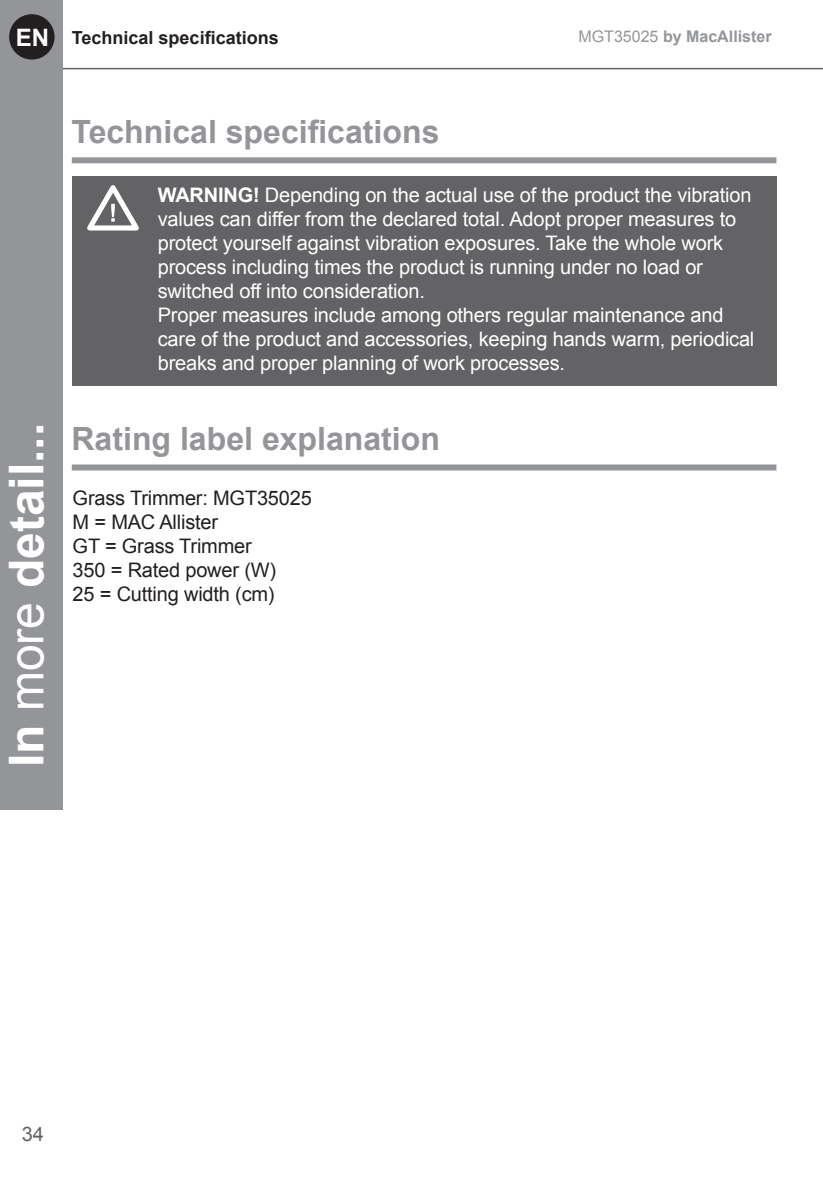
<style>
.page{position:relative;width:823px;height:1191px;background:#fff}
.page>*{position:absolute;margin:0;border:0;box-sizing:border-box;transform-origin:0 0}
.t1{font:700 48px "Arial";color:#fff}
.t2{font:700 32px "Arial";color:#939598}
.t3{font:700 24px "Arial";color:#fff}
.t4{font:20px "Arial";letter-spacing:-.01em;color:#fff}
.t5{font:20px "Arial";letter-spacing:-.01em;color:#231f20}
.t6{font:20px "Arial";color:#636366}
.t7{font:700 18px "Arial";color:#231f20}
.t8{font:700 16px "Arial";color:#939598}
.s1{font-weight:400}
.s2{font-weight:700}
</style>
<div class="page">
<hr style="left:50px;top:68px;width:772px;height:1px;background:#636366">
<div style="left:0;top:0;width:62px;height:809px;background:#939598"></div>
<div style="left:9px;top:14px;width:45px;height:46px;background:#231f20;border-radius:50%"></div>
<div style="left:72px;top:176px;width:704px;height:209px;background:#636366"></div>
<svg style="left:87px;top:185px;width:52px;height:46px"></svg>
<div style="left:72px;top:464px;width:704px;height:6px;background:#939598"></div>
<div style="left:72px;top:157px;width:704px;height:6px;background:#939598"></div>
<p class="t3" style="left:16px;top:22px;width:35px">EN</p>
<p class="t7" style="left:72px;top:26px;width:208px">Technical specifications</p>
<p class="t8" style="left:578px;top:25px;width:194px"><span class="s1">MGT35025</span> by MacAllister</p>
<h1 class="t1" style="left:-6px;top:767px;width:346px;rotate:-90deg">In <span class="s1">more</span> detail...</h1>
<p class="t2" style="left:71px;top:110px;width:369px">Technical specifications</p>
<p class="t4" style="left:158px;top:182px;width:595px"><span class="s2">WARNING!</span> Depending on the actual use of the product the vibration</p>
<p class="t4" style="left:158px;top:206px;width:579px">values can differ from the declared total. Adopt proper measures to</p>
<p class="t4" style="left:158px;top:230px;width:566px">protect yourself against vibration exposures. Take the whole work</p>
<p class="t4" style="left:158px;top:254px;width:546px">process including times the product is running under no load or</p>
<p class="t4" style="left:158px;top:278px;width:268px">switched off into consideration.</p>
<p class="t4" style="left:158px;top:302px;width:567px">Proper measures include among others regular maintenance and</p>
<p class="t4" style="left:158px;top:326px;width:597px">care of the product and accessories, keeping hands warm, periodical</p>
<p class="t4" style="left:158px;top:350px;width:408px">breaks and proper planning of work processes.</p>
<p class="t2" style="left:71px;top:417px;width:370px">Rating label explanation</p>
<p class="t5" style="left:73px;top:484px;width:240px">Grass Trimmer: MGT35025</p>
<p class="t5" style="left:73px;top:508px;width:147px">M = MAC Allister</p>
<p class="t5" style="left:73px;top:532px;width:181px">GT = Grass Trimmer</p>
<p class="t5" style="left:73px;top:556px;width:205px">350 = Rated power (W)</p>
<p class="t5" style="left:73px;top:580px;width:203px">25 = Cutting width (cm)</p>
<p class="t6" style="left:22px;top:1121px;width:24px">34</p>
</div>
